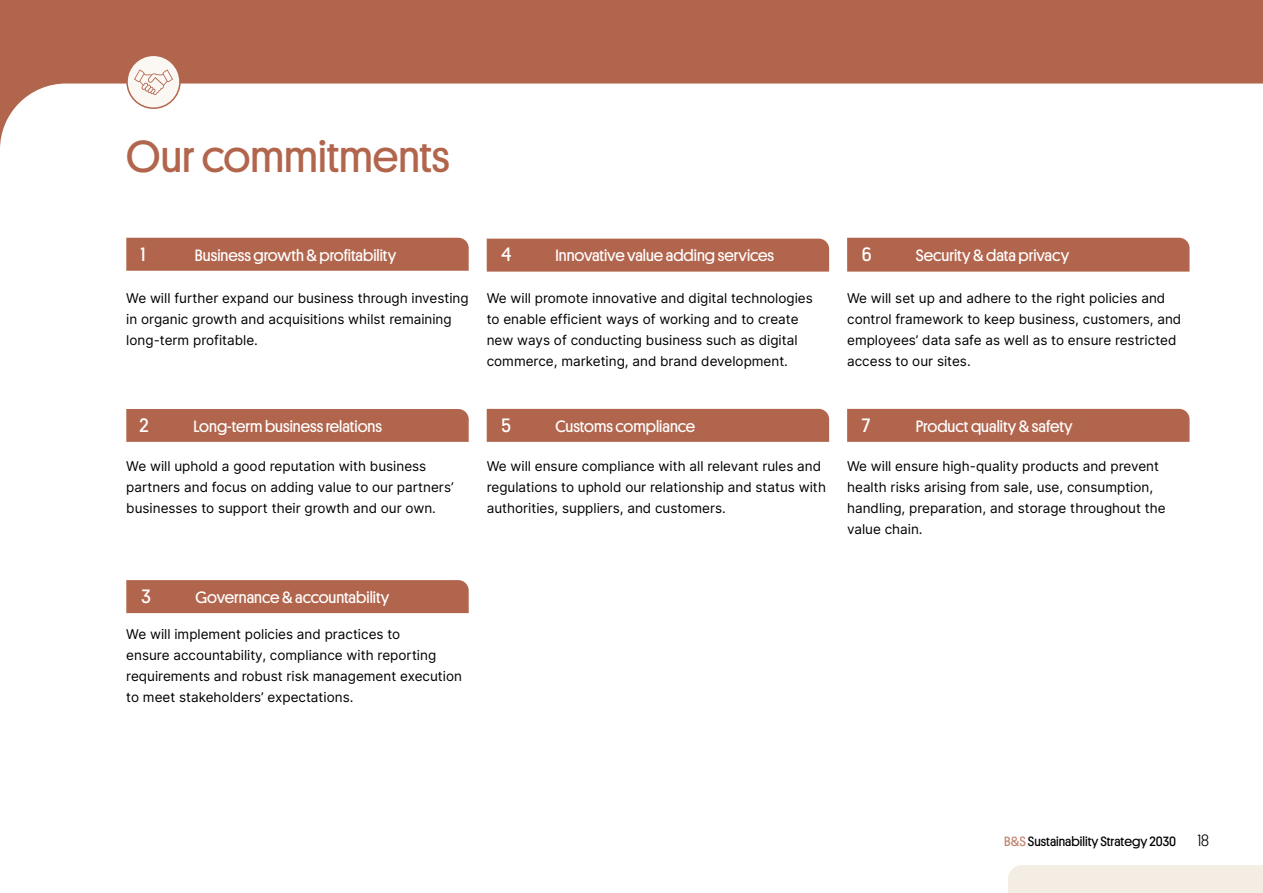
<style>
.page{position:relative;width:1263px;height:893px;background:#b2654d}
.page>*{position:absolute;margin:0;border:0;box-sizing:border-box;transform-origin:0 0}
.t1{font:45px "Platform";color:#b2654d}
.t2{font:19.5px "Platform";color:#fff}
.t3{font:16.5px "Platform";color:#fff}
.t4{font:300 16.5px "Platform";color:#000}
.t5{font:13.5px/21px "Inter";color:#000}
.t6{font:13.5px "Platform";color:#000}
.s1{color:#c18471}
</style>
<div class="page">
<div style="left:0;top:84px;width:1263px;height:809px;background:#fff"></div>
<svg style="left:487px;top:239px;width:342px;height:33px"></svg>
<svg style="left:126px;top:409px;width:343px;height:33px"></svg>
<svg style="left:126px;top:238px;width:343px;height:33px"></svg>
<div style="left:127px;top:55px;width:53px;height:53px;background:#fbf8f4;border-radius:50%"></div>
<div style="left:126px;top:55px;width:55px;height:54px;border:2px solid #b2654d;border-radius:50%"></div>
<svg style="left:134px;top:69px;width:39px;height:26px"></svg>
<svg style="left:126px;top:580px;width:343px;height:33px"></svg>
<svg style="left:487px;top:409px;width:342px;height:33px"></svg>
<svg style="left:847px;top:238px;width:342px;height:34px"></svg>
<svg style="left:847px;top:409px;width:342px;height:33px"></svg>
<div style="left:1008px;top:865px;width:255px;height:28px;background:#f4ede3"></div>
<h1 class="t1" style="left:126px;top:124px;width:325px">Our commitments</h1>
<h2 class="t2" style="left:141px;top:240px;width:6px">1</h2>
<p class="t3" style="left:195px;top:243px;width:203px">Businessgrowth&amp;profitability</p>
<p class="t5" style="left:126px;top:287px;width:344px">We will further expand our business through investing in organic growth and acquisitions whilst remaining long-term profitable.</p>
<h2 class="t2" style="left:501px;top:240px;width:11px">4</h2>
<p class="t3" style="left:555px;top:244px;width:220px">Innovative value adding services</p>
<p class="t5" style="left:487px;top:287px;width:328px">We will promote innovative and digital technologies to enable efficient ways of working and to create new ways of conducting business such as digital commerce, marketing, and brand development.</p>
<h2 class="t2" style="left:139px;top:411px;width:11px">2</h2>
<p class="t3" style="left:193px;top:414px;width:190px">Long-term business relations</p>
<p class="t5" style="left:126px;top:455px;width:329px">We will uphold a good reputation with business partners and focus on adding value to our partners’ businesses to support their growth and our own.</p>
<h2 class="t2" style="left:501px;top:411px;width:11px">5</h2>
<p class="t3" style="left:555px;top:414px;width:141px">Customs compliance</p>
<p class="t5" style="left:487px;top:455px;width:341px">We will ensure compliance with all relevant rules and regulations to uphold our relationship and status with authorities, suppliers, and customers.</p>
<h2 class="t2" style="left:141px;top:582px;width:11px">3</h2>
<p class="t3" style="left:195px;top:585px;width:195px">Governance &amp; accountability</p>
<p class="t5" style="left:126px;top:623px;width:337px">We will implement policies and practices to<br>ensure accountability, compliance with reporting requirements and robust risk management execution to meet stakeholders’ expectations.</p>
<h2 class="t2" style="left:862px;top:240px;width:11px">6</h2>
<p class="t3" style="left:916px;top:243px;width:155px">Security &amp; data privacy</p>
<p class="t5" style="left:847px;top:287px;width:336px">We will set up and adhere to the right policies and control framework to keep business, customers, and employees’ data safe as well as to ensure restricted access to our sites.</p>
<h2 class="t2" style="left:862px;top:411px;width:10px">7</h2>
<p class="t3" style="left:916px;top:414px;width:158px">Product quality &amp; safety</p>
<p class="t5" style="left:847px;top:455px;width:320px">We will ensure high-quality products and prevent health risks arising from sale, use, consumption, handling, preparation, and storage throughout the value chain.</p>
<p class="t6" style="left:1004px;top:832px;width:173px"><span class="s1">B&amp;S</span> Sustainability Strategy 2030</p>
<p class="t4" style="left:1198px;top:828px;width:13px">18</p>
</div>
